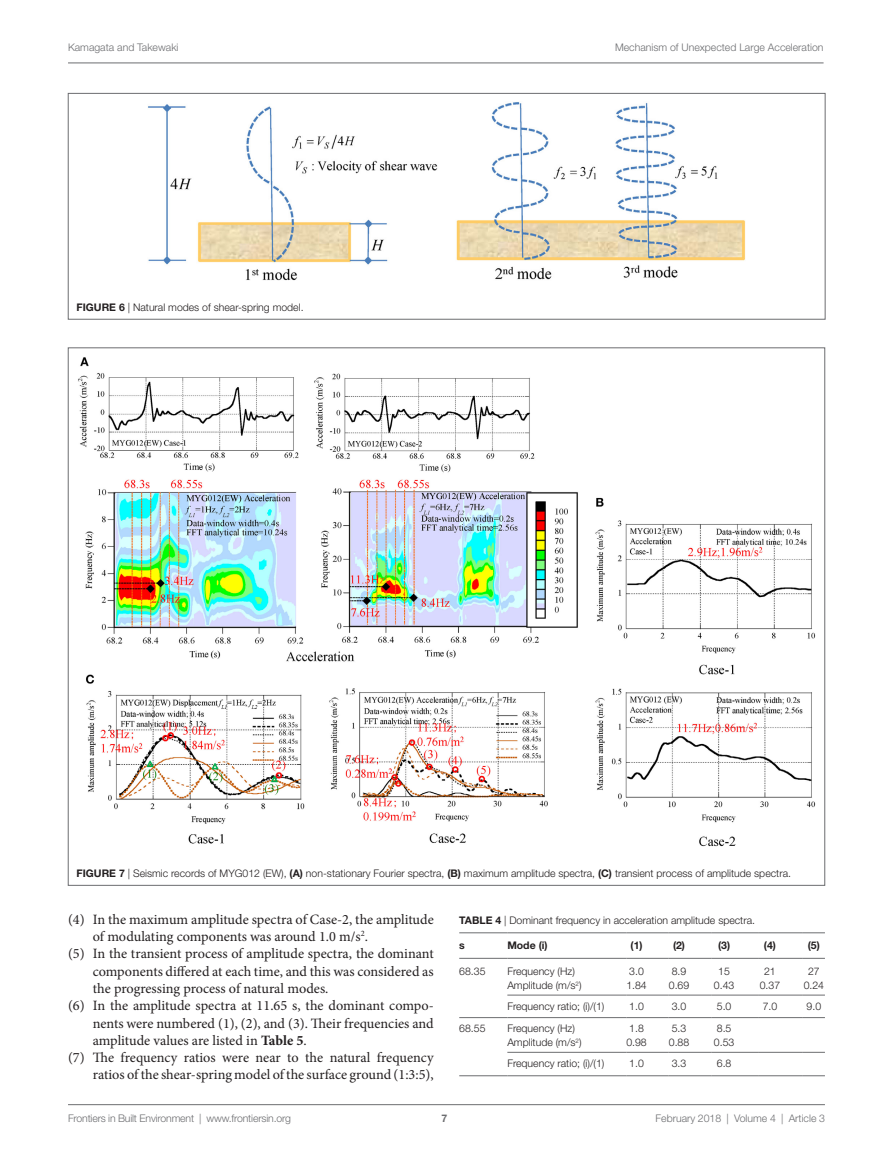
<style>
.page{position:relative;width:893px;height:1170px;background:#fff}
.page>*{position:absolute;margin:0;border:0;box-sizing:border-box;transform-origin:0 0}
.t1{font:14.25px "Minion Pro";color:#231f20}
.t2{font:300 10.5px "Helvetica Neue LT Std";color:#231f20}
.t3{font:300 10.5px "Helvetica Neue LT Std";color:#6c6d70}
.t4{font:700 10.5px "Helvetica Neue LT Std";color:#231f20}
.t5{font:700 10.5px "Helvetica Neue LT Std";color:#6c6d70}
.s1{font-weight:700}
</style>
<div class="page">
<img style="left:148px;top:102px;width:597px;height:179px">
<div style="left:68px;top:93px;width:757px;height:226px;border:1px solid #6c6d70"></div>
<img style="left:78px;top:357px;width:737px;height:489px">
<hr style="left:459px;top:932px;width:48px;height:1px;background:#6c6d70">
<hr style="left:459px;top:958px;width:48px;height:1px;background:#6c6d70">
<hr style="left:507px;top:932px;width:119px;height:1px;background:#6c6d70">
<hr style="left:507px;top:958px;width:119px;height:1px;background:#6c6d70">
<hr style="left:626px;top:932px;width:43px;height:1px;background:#6c6d70">
<hr style="left:626px;top:958px;width:43px;height:1px;background:#6c6d70">
<hr style="left:669px;top:932px;width:42px;height:1px;background:#6c6d70">
<hr style="left:669px;top:958px;width:42px;height:1px;background:#6c6d70">
<hr style="left:711px;top:932px;width:48px;height:1px;background:#6c6d70">
<hr style="left:711px;top:958px;width:48px;height:1px;background:#6c6d70">
<hr style="left:759px;top:932px;width:44px;height:1px;background:#6c6d70">
<hr style="left:759px;top:958px;width:44px;height:1px;background:#6c6d70">
<svg style="left:803px;top:932px;width:22px;height:1px"></svg>
<svg style="left:803px;top:958px;width:22px;height:1px"></svg>
<hr style="left:459px;top:1017px;width:48px;height:1px;background:#6c6d70">
<hr style="left:507px;top:1017px;width:119px;height:1px;background:#6c6d70">
<hr style="left:626px;top:1017px;width:43px;height:1px;background:#6c6d70">
<hr style="left:669px;top:1017px;width:42px;height:1px;background:#6c6d70">
<hr style="left:711px;top:1017px;width:48px;height:1px;background:#6c6d70">
<hr style="left:759px;top:1017px;width:44px;height:1px;background:#6c6d70">
<svg style="left:803px;top:1017px;width:22px;height:1px"></svg>
<hr style="left:507px;top:994px;width:119px;height:1px;background:#6c6d70">
<hr style="left:626px;top:994px;width:43px;height:1px;background:#6c6d70">
<hr style="left:669px;top:994px;width:42px;height:1px;background:#6c6d70">
<hr style="left:711px;top:994px;width:48px;height:1px;background:#6c6d70">
<hr style="left:759px;top:994px;width:44px;height:1px;background:#6c6d70">
<svg style="left:803px;top:994px;width:22px;height:1px"></svg>
<hr style="left:759px;top:1051px;width:44px;height:1px;background:#6c6d70">
<svg style="left:803px;top:1051px;width:22px;height:1px"></svg>
<hr style="left:507px;top:1051px;width:119px;height:1px;background:#6c6d70">
<hr style="left:626px;top:1051px;width:43px;height:1px;background:#6c6d70">
<hr style="left:669px;top:1051px;width:42px;height:1px;background:#6c6d70">
<hr style="left:711px;top:1051px;width:48px;height:1px;background:#6c6d70">
<hr style="left:507px;top:1075px;width:119px;height:1px;background:#6c6d70">
<hr style="left:626px;top:1075px;width:43px;height:1px;background:#6c6d70">
<hr style="left:669px;top:1075px;width:42px;height:1px;background:#6c6d70">
<hr style="left:711px;top:1075px;width:48px;height:1px;background:#6c6d70">
<hr style="left:759px;top:1075px;width:44px;height:1px;background:#6c6d70">
<svg style="left:803px;top:1075px;width:22px;height:1px"></svg>
<hr style="left:459px;top:1075px;width:48px;height:1px;background:#6c6d70">
<hr style="left:68px;top:1104px;width:757px;height:1px;background:#6c6d70">
<hr style="left:68px;top:63px;width:755px;height:1px;background:#6c6d70">
<p class="t3" style="left:68px;top:41px;width:112px">Kamagata and Takewaki</p>
<p class="t3" style="left:615px;top:41px;width:210px">Mechanism of Unexpected Large Acceleration</p>
<p class="t2" style="left:77px;top:300px;width:228px"><span class="s1">FIGURE 6</span> | Natural modes of shear-spring model.</p>
<p class="t2" style="left:77px;top:866px;width:716px"><span class="s1">FIGURE 7</span> | Seismic records of MYG012 (EW), <span class="s1">(A)</span> non-stationary Fourier spectra, <span class="s1">(B)</span> maximum amplitude spectra, <span class="s1">(C)</span> transient process of amplitude spectra.</p>
<p class="t2" style="left:459px;top:914px;width:297px"><span class="s1">TABLE 4</span> | Dominant frequency in acceleration amplitude spectra.</p>
<p class="t4" style="left:459px;top:939px;width:7px">S</p>
<p class="t4" style="left:507px;top:939px;width:42px">MODE (I)</p>
<p class="t4" style="left:631px;top:939px;width:14px">(1)</p>
<p class="t4" style="left:673px;top:939px;width:14px">(2)</p>
<p class="t4" style="left:718px;top:939px;width:14px">(3)</p>
<p class="t4" style="left:764px;top:939px;width:14px">(4)</p>
<p class="t4" style="left:808px;top:939px;width:14px">(5)</p>
<p class="t2" style="left:459px;top:964px;width:28px">68.35</p>
<p class="t2" style="left:507px;top:964px;width:69px">Frequency (Hz)</p>
<p class="t2" style="left:629px;top:964px;width:16px">3.0</p>
<p class="t2" style="left:672px;top:964px;width:16px">8.9</p>
<p class="t2" style="left:718px;top:964px;width:13px">15</p>
<p class="t2" style="left:764px;top:964px;width:13px">21</p>
<p class="t2" style="left:808px;top:964px;width:13px">27</p>
<p class="t2" style="left:507px;top:978px;width:76px">Amplitude (m/s<sup>2</sup>)</p>
<p class="t2" style="left:626px;top:978px;width:22px">1.84</p>
<p class="t2" style="left:669px;top:978px;width:22px">0.69</p>
<p class="t2" style="left:714px;top:978px;width:22px">0.43</p>
<p class="t2" style="left:760px;top:978px;width:22px">0.37</p>
<p class="t2" style="left:804px;top:978px;width:22px">0.24</p>
<p class="t2" style="left:507px;top:999px;width:99px">Frequency ratio; (i)/(1)</p>
<p class="t2" style="left:629px;top:999px;width:16px">1.0</p>
<p class="t2" style="left:672px;top:999px;width:16px">3.0</p>
<p class="t2" style="left:717px;top:999px;width:16px">5.0</p>
<p class="t2" style="left:763px;top:999px;width:16px">7.0</p>
<p class="t2" style="left:807px;top:999px;width:16px">9.0</p>
<p class="t2" style="left:459px;top:1021px;width:28px">68.55</p>
<p class="t2" style="left:507px;top:1021px;width:69px">Frequency (Hz)</p>
<p class="t2" style="left:629px;top:1021px;width:16px">1.8</p>
<p class="t2" style="left:672px;top:1021px;width:16px">5.3</p>
<p class="t2" style="left:717px;top:1021px;width:16px">8.5</p>
<p class="t2" style="left:507px;top:1036px;width:76px">Amplitude (m/s<sup>2</sup>)</p>
<p class="t2" style="left:626px;top:1036px;width:22px">0.98</p>
<p class="t2" style="left:669px;top:1036px;width:22px">0.88</p>
<p class="t2" style="left:714px;top:1036px;width:22px">0.53</p>
<p class="t2" style="left:507px;top:1056px;width:99px">Frequency ratio; (i)/(1)</p>
<p class="t2" style="left:629px;top:1056px;width:16px">1.0</p>
<p class="t2" style="left:672px;top:1056px;width:16px">3.3</p>
<p class="t2" style="left:717px;top:1056px;width:16px">6.8</p>
<p class="t1" style="left:68px;top:909px;width:367px">(4) In the maximum amplitude spectra of Case-2, the amplitude</p>
<p class="t1" style="left:93px;top:927px;width:277px">of modulating components was around 1.0 m/s<sup>2</sup>.</p>
<p class="t1" style="left:68px;top:944px;width:367px">(5) In the transient process of amplitude spectra, the dominant</p>
<p class="t1" style="left:93px;top:961px;width:342px">components differed at each time, and this was considered as</p>
<p class="t1" style="left:93px;top:978px;width:237px">the progressing process of natural modes.</p>
<p class="t1" style="left:68px;top:996px;width:367px">(6) In the amplitude spectra at 11.65 s, the dominant compo-</p>
<p class="t1" style="left:93px;top:1013px;width:342px">nents were numbered (1), (2), and (3). Their frequencies and</p>
<p class="t1" style="left:93px;top:1030px;width:215px">amplitude values are listed in <span class="s1">Table 5</span>.</p>
<p class="t1" style="left:68px;top:1047px;width:367px">(7) The frequency ratios were near to the natural frequency</p>
<p class="t1" style="left:93px;top:1065px;width:342px">ratios of the shear-spring model of the surface ground (1:3:5),</p>
<p class="t3" style="left:68px;top:1111px;width:225px">Frontiers in Built Environment | www.frontiersin.org</p>
<p class="t3" style="left:656px;top:1111px;width:171px">February 2018 | Volume 4 | Article 3</p>
<p class="t5" style="left:441px;top:1111px;width:7px">7</p>
</div>
